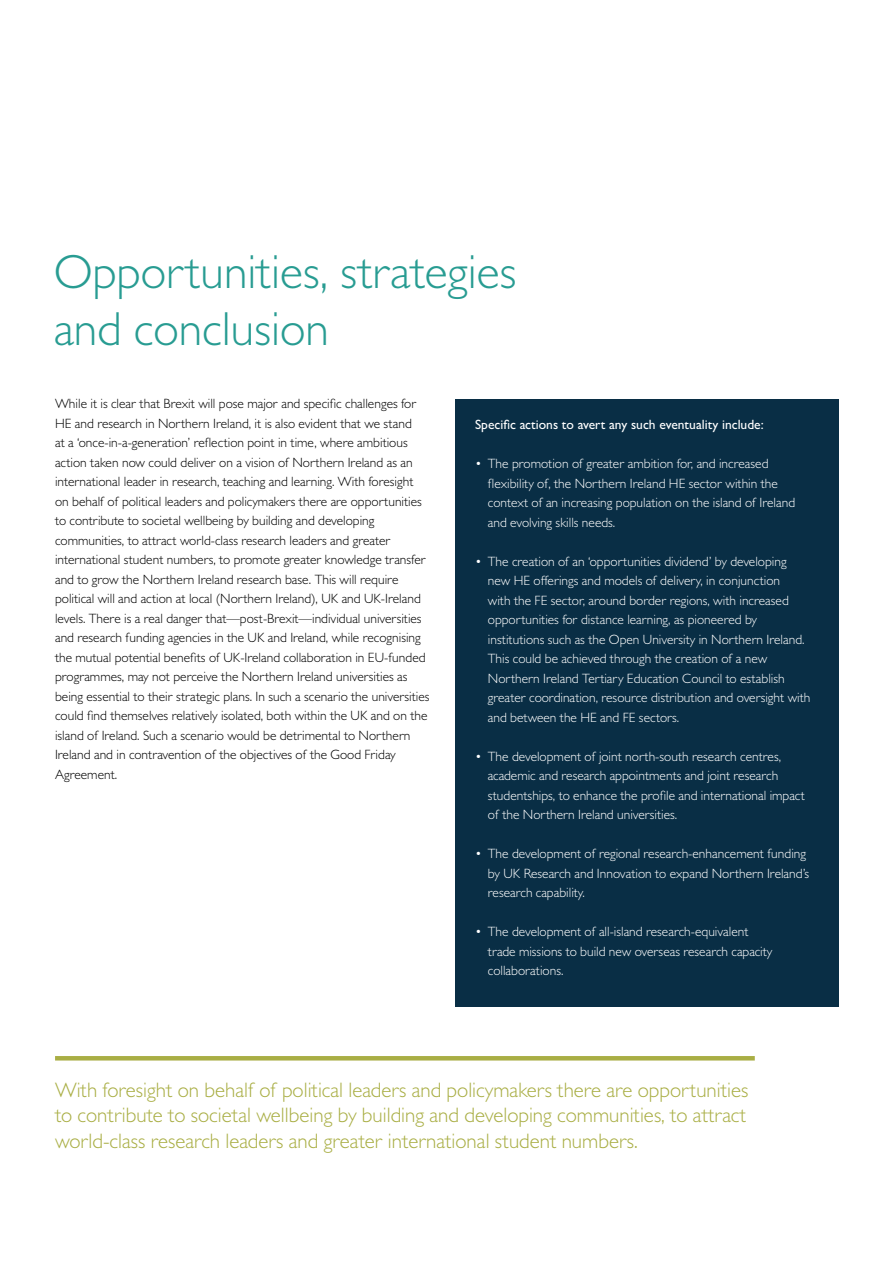
<style>
.page{position:relative;width:893px;height:1263px;background:#fff}
.page>*{position:absolute;margin:0;border:0;box-sizing:border-box;transform-origin:0 0}
.t1{font:300 48px/57.6px "Gill Sans MT Pro";color:#289c92}
.t2{font:300 21px/25.5px "Gill Sans MT Pro";color:#a9ae44;text-align:justify}
.t3{font:300 13.5px/19.5px "Gill Sans MT Pro";color:#000}
.t4{font:300 13.5px/19.5px "Gill Sans MT Pro";color:#fff}
.t5{font:500 13.5px "Gill Sans MT Pro";color:#fff}
</style>
<div class="page">
<div style="left:455px;top:399px;width:384px;height:608px;background:#092e45"></div>
<hr style="left:55px;top:1056px;width:700px;height:4px;background:#a9ae44">
<h1 class="t1" style="left:54px;top:242px;width:464px">Opportunities, strategies and conclusion</h1>
<p class="t3" style="left:55px;top:394px;width:376px">While it is clear that Brexit will pose major and specific challenges for HE and research in Northern Ireland, it is also evident that we stand<br>at a ‘once-in-a-generation’ reflection point in time, where ambitious action taken now could deliver on a vision of Northern Ireland as an international leader in research, teaching and learning. With foresight on behalf of political leaders and policymakers there are opportunities to contribute to societal wellbeing by building and developing communities, to attract world-class research leaders and greater international student numbers, to promote greater knowledge transfer and to grow the Northern Ireland research base. This will require political will and action at local (Northern Ireland), UK and UK-Ireland levels. There is a real danger that—post-Brexit—individual universities and research funding agencies in the UK and Ireland, while recognising the mutual potential benefits of UK-Ireland collaboration in EU-funded programmes, may not perceive the Northern Ireland universities as being essential to their strategic plans. In such a scenario the universities could find themselves relatively isolated, both within the UK and on the island of Ireland. Such a scenario would be detrimental to Northern Ireland and in contravention of the objectives of the Good Friday Agreement.</p>
<p class="t5" style="left:475px;top:417px;width:290px">Specific actions to avert any such eventuality include:</p>
<p class="t4" style="left:488px;top:454px;width:309px;text-indent:-13px">• The promotion of greater ambition for, and increased flexibility of, the Northern Ireland HE sector within the context of an increasing population on the island of Ireland and evolving skills needs.</p>
<p class="t4" style="left:488px;top:551px;width:324px;text-indent:-13px">• The creation of an ‘opportunities dividend’ by developing new HE offerings and models of delivery, in conjunction<br>with the FE sector, around border regions, with increased opportunities for distance learning, as pioneered by institutions such as the Open University in Northern Ireland.<br>This could be achieved through the creation of a new Northern Ireland Tertiary Education Council to establish greater coordination, resource distribution and oversight with and between the HE and FE sectors.</p>
<p class="t4" style="left:488px;top:746px;width:318px;text-indent:-13px">• The development of joint north-south research centres, academic and research appointments and joint research studentships, to enhance the profile and international impact of the Northern Ireland universities.</p>
<p class="t4" style="left:488px;top:844px;width:323px;text-indent:-13px">• The development of regional research-enhancement funding by UK Research and Innovation to expand Northern Ireland’s research capability.</p>
<p class="t4" style="left:488px;top:921px;width:286px;text-indent:-13px">• The development of all-island research-equivalent trade missions to build new overseas research capacity collaborations.</p>
<p class="t2" style="left:55px;top:1077px;width:695px">With foresight on behalf of political leaders and policymakers there are opportunities to contribute to societal wellbeing by building and developing communities, to attract world-class research leaders and greater international student numbers.</p>
</div>
